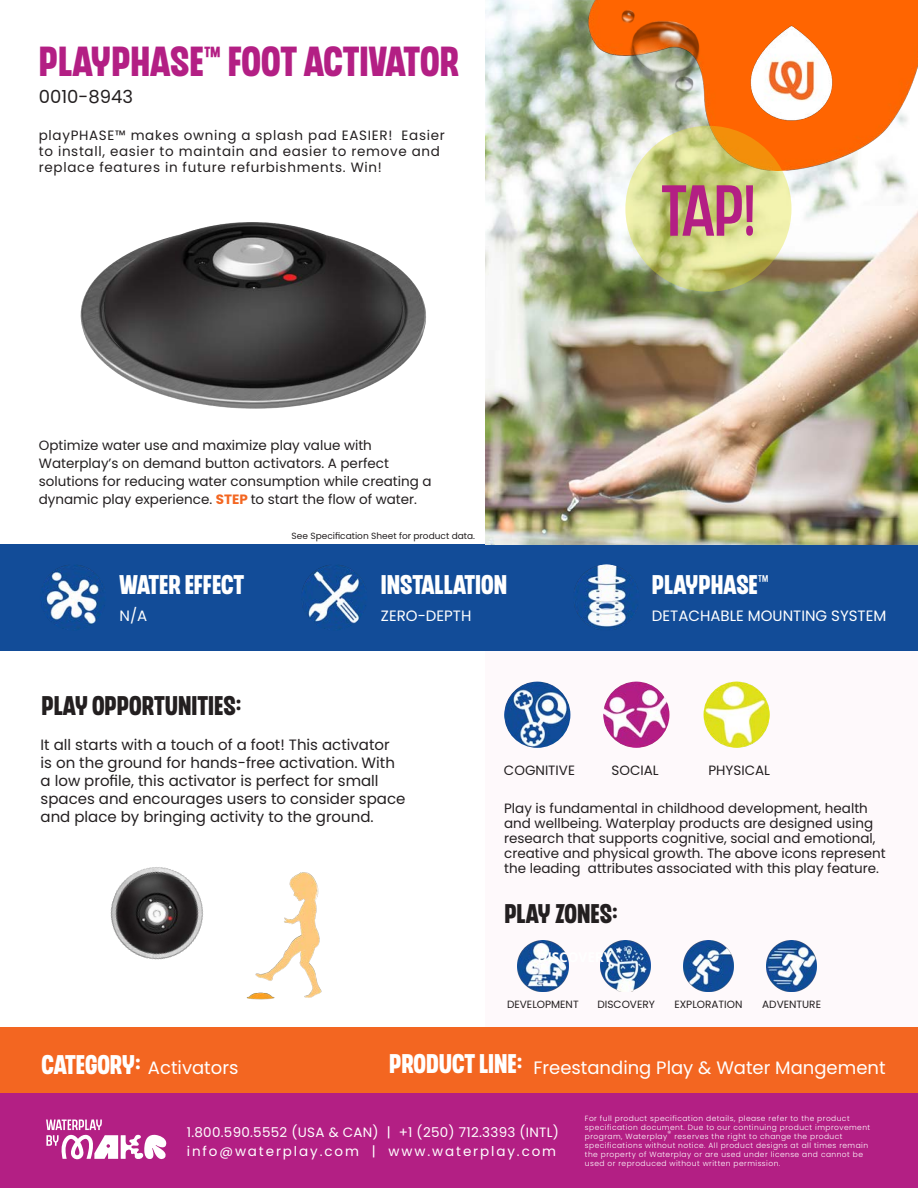
<style>
.page{position:relative;width:918px;height:1188px;background:#fff}
.page>*{position:absolute;margin:0;border:0;box-sizing:border-box;transform-origin:0 0}
.t1{font:72px "CHEDROS";color:#b31f84}
.t2{font:42px "CHEDROS";color:#b31f84}
.t3{font:27px "CHEDROS";color:#fff}
.t4{font:27px "CHEDROS";color:#231f20}
.t5{font:18px "Poppins";color:#fff}
.t6{font:18px "Poppins";color:#231f20}
.APlay_Opps_-_POPPINS{font:15px/18px "Poppins";color:#231f20}
.t7{font:15px "Poppins";color:#fff}
.APlay_Opps_-_POPPINS-2{font:13.5px/15px "Poppins";color:#231f20}
.APlay_Opps_-_POPPINS-3{font:13.5px/16.2px "Poppins";letter-spacing:.05em;color:#231f20}
.t8{font:13.5px/19.5px "Poppins";letter-spacing:.14em;color:#fff}
.t9{font:700 13.5px "Open Sans";color:#fff}
.t10{font:10.5px "Poppins";color:#231f20}
.t11{font:9px "Poppins";color:#231f20}
.t12{font:300 7.5px/9px "Poppins";letter-spacing:.06em;color:#fff}
.s1{font-weight:700;color:#f36621}
.s2{font-style:inherit}
.s3{font-family:"CHEDROS";font-size:27px}
</style>
<div class="page">
<div style="left:0;top:1027px;width:918px;height:67px;background:#f36621"></div>
<div style="left:485px;top:651px;width:433px;height:376px;background:#fef9fb"></div>
<div style="left:0;top:1094px;width:918px;height:94px;background:#b31f84"></div>
<div style="left:0;top:544px;width:918px;height:107px;background:#124c98"></div>
<img style="left:485px;top:0;width:433px;height:545px">
<svg style="left:46px;top:1120px;width:120px;height:39px"></svg>
<img style="left:683px;top:941px;width:51px;height:50px">
<img style="left:601px;top:941px;width:50px;height:50px">
<img style="left:518px;top:941px;width:50px;height:50px">
<img style="left:766px;top:941px;width:50px;height:50px">
<img style="left:567px;top:0;width:351px;height:171px">
<img style="left:620px;top:10px;width:82px;height:88px">
<img style="left:741px;top:20px;width:100px;height:106px">
<img style="left:704px;top:682px;width:66px;height:66px;border-radius:33px">
<img style="left:603px;top:682px;width:66px;height:66px;border-radius:33px">
<img style="left:504px;top:682px;width:66px;height:66px;border-radius:33px">
<img style="left:80px;top:126px;width:410px;height:350px">
<img style="left:246px;top:872px;width:76px;height:128px">
<img style="left:110px;top:867px;width:93px;height:93px">
<svg style="left:625px;top:126px;width:166px;height:166px;background:#d1cf7d"></svg>
<img style="left:40px;top:564px;width:66px;height:67px;border-radius:33px">
<img style="left:573px;top:564px;width:66px;height:67px;border-radius:33px">
<img style="left:301px;top:564px;width:66px;height:67px;border-radius:33px">
<p class="t2" style="left:39px;top:38px;width:421px">PLAYPHASE™ FOOT ACTIVATOR</p>
<p class="t6" style="left:39px;top:87px;width:96px">0010-8943</p>
<p class="APlay_Opps_-_POPPINS-3" style="left:39px;top:127px;width:407px">playPHASE™ makes owning a splash pad EASIER! Easier to install, easier to maintain and easier to remove and replace features in future refurbishments. Win!</p>
<p class="APlay_Opps_-_POPPINS-2" style="left:39px;top:437px;width:394px;line-height:18px">Optimize water use and maximize play value with Waterplay’s on demand button activators. A perfect solutions for reducing water consumption while creating a dynamic play experience. <span class="s1">STEP</span> to start the flow of water.</p>
<p class="t3" style="left:119px;top:569px;width:126px">WATER EFFECT</p>
<p class="t7" style="left:119px;top:607px;width:29px">N/A</p>
<h3 class="t4" style="left:41px;top:690px;width:201px">PLAY OPPORTUNITIES:</h3>
<p class="t11" style="left:292px;top:531px;width:185px">See Specification Sheet for product data.</p>
<p class="t3" style="left:381px;top:569px;width:128px">INSTALLATION</p>
<p class="t7" style="left:381px;top:607px;width:92px">ZERO-DEPTH</p>
<p class="t1" style="left:661px;top:169px;width:96px">TAP!</p>
<p class="t3" style="left:652px;top:570px;width:119px">playPHASE<span class="s2">™</span></p>
<p class="t7" style="left:652px;top:607px;width:236px">DETACHABLE MOUNTING SYSTEM</p>
<p class="APlay_Opps_-_POPPINS" style="left:41px;top:735px;width:366px">It all starts with a touch of a foot! This activator<br>is on the ground for hands-free activation. With a low profile, this activator is perfect for small spaces and encourages users to consider space and place by bringing activity to the ground.</p>
<p class="APlay_Opps_-_POPPINS-2" style="left:504px;top:762px;width:73px">COGNITIVE</p>
<p class="APlay_Opps_-_POPPINS-2" style="left:612px;top:762px;width:49px">SOCIAL</p>
<p class="APlay_Opps_-_POPPINS-2" style="left:709px;top:762px;width:63px">PHYSICAL</p>
<p class="APlay_Opps_-_POPPINS-2" style="left:504px;top:800px;width:383px">Play is fundamental in childhood development, health and wellbeing. Waterplay products are designed using research that supports cognitive, social and emotional, creative and physical growth. The above icons represent the leading attributes associated with this play feature.</p>
<h3 class="t4" style="left:504px;top:898px;width:115px">PLAY ZONES:</h3>
<p class="t9" style="left:537px;top:948px;width:76px">DISCOVERY</p>
<p class="t10" style="left:507px;top:998px;width:73px">DEVELOPMENT</p>
<p class="t10" style="left:597px;top:998px;width:59px">DISCOVERY</p>
<p class="t10" style="left:674px;top:998px;width:70px">EXPLORATION</p>
<p class="t10" style="left:762px;top:998px;width:60px">ADVENTURE</p>
<h3 class="t5" style="left:41px;top:1057px;width:199px"><span class="s3">CATEGORY:</span> Activators</h3>
<h3 class="t5" style="left:389px;top:1057px;width:498px"><span class="s3">PRODUCT LINE:</span> Freestanding Play &amp; Water Mangement</h3>
<p class="t8" style="left:187px;top:1122px;width:374px">1.800.590.5552 (USA &amp; CAN) | +1 (250) 712.3393 (INTL) info@waterplay.com | www.waterplay.com</p>
<p class="t12" style="left:585px;top:1114px;width:287px">For full product specification details, please refer to the product specification document. Due to our continuing product improvement program, Waterplay® reserves the right to change the product specifications without notice. All product designs at all times remain the property of Waterplay or are used under license and cannot be used or reproduced without written permission.</p>
</div>
